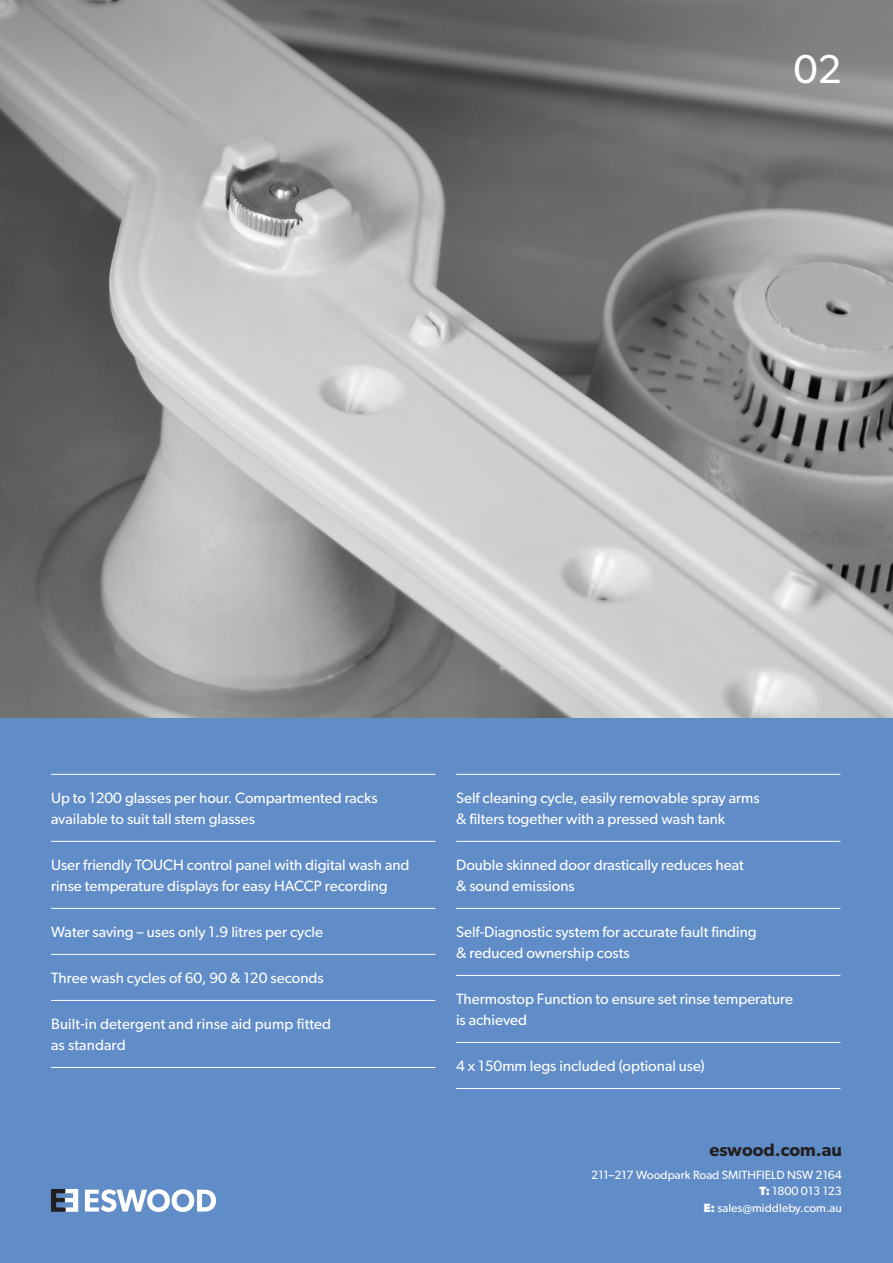
<style>
.page{position:relative;width:893px;height:1263px;background:#fff}
.page>*{position:absolute;margin:0;border:0;box-sizing:border-box;transform-origin:0 0}
.t1{font:40.5px "Gibson";color:#fff}
.t2{font:600 18px "Gibson";color:#231f20}
.t3{font:15px/21px "Gibson";color:#fff}
.t4{font:12px/16.5px "Gibson";color:#fff;text-align:right}
.s1{font-weight:700}
</style>
<div class="page">
<img style="left:0;top:0;width:893px;height:719px">
<div style="left:0;top:719px;width:893px;height:544px;background:#608cc8"></div>
<hr style="left:51px;top:774px;width:384px;height:1px;background:#fff">
<hr style="left:51px;top:841px;width:384px;height:1px;background:#fff">
<hr style="left:51px;top:908px;width:384px;height:1px;background:#fff">
<hr style="left:51px;top:954px;width:384px;height:1px;background:#fff">
<hr style="left:51px;top:1000px;width:384px;height:1px;background:#fff">
<hr style="left:51px;top:1067px;width:384px;height:1px;background:#fff">
<hr style="left:456px;top:774px;width:384px;height:1px;background:#fff">
<hr style="left:456px;top:841px;width:384px;height:1px;background:#fff">
<hr style="left:456px;top:908px;width:384px;height:1px;background:#fff">
<hr style="left:456px;top:975px;width:384px;height:1px;background:#fff">
<hr style="left:456px;top:1042px;width:384px;height:1px;background:#fff">
<hr style="left:456px;top:1088px;width:384px;height:1px;background:#fff">
<svg style="left:85px;top:1189px;width:131px;height:23px"></svg>
<svg style="left:51px;top:1189px;width:27px;height:23px"></svg>
<h1 class="t1" style="left:794px;top:45px;width:49px">02</h1>
<p class="t3" style="left:51px;top:787px;width:328px">Up to 1200 glasses per hour. Compartmented racks available to suit tall stem glasses</p>
<p class="t3" style="left:51px;top:854px;width:360px">User friendly TOUCH control panel with digital wash and rinse temperature displays for easy HACCP recording</p>
<p class="t3" style="left:51px;top:921px;width:273px">Water saving – uses only 1.9 litres per cycle</p>
<p class="t3" style="left:51px;top:967px;width:274px">Three wash cycles of 60, 90 &amp; 120 seconds</p>
<p class="t3" style="left:51px;top:1013px;width:282px">Built-in detergent and rinse aid pump fitted as standard</p>
<p class="t3" style="left:456px;top:787px;width:305px">Self cleaning cycle, easily removable spray arms &amp; filters together with a pressed wash tank</p>
<p class="t3" style="left:456px;top:854px;width:289px">Double skinned door drastically reduces heat &amp; sound emissions</p>
<p class="t3" style="left:456px;top:921px;width:302px">Self-Diagnostic system for accurate fault finding &amp; reduced ownership costs</p>
<p class="t3" style="left:456px;top:988px;width:338px">Thermostop Function to ensure set rinse temperature is achieved</p>
<p class="t3" style="left:456px;top:1055px;width:250px">4 x 150mm legs included (optional use)</p>
<p class="t2" style="left:709px;top:1139px;width:134px">eswood.com.au</p>
<p class="t4" style="left:591px;top:1166px;width:252px">211–217 Woodpark Road SMITHFIELD NSW 2164<br><span class="s1">T:</span> 1800 013 123<br><span class="s1">E:</span> sales@middleby.com.au</p>
</div>
